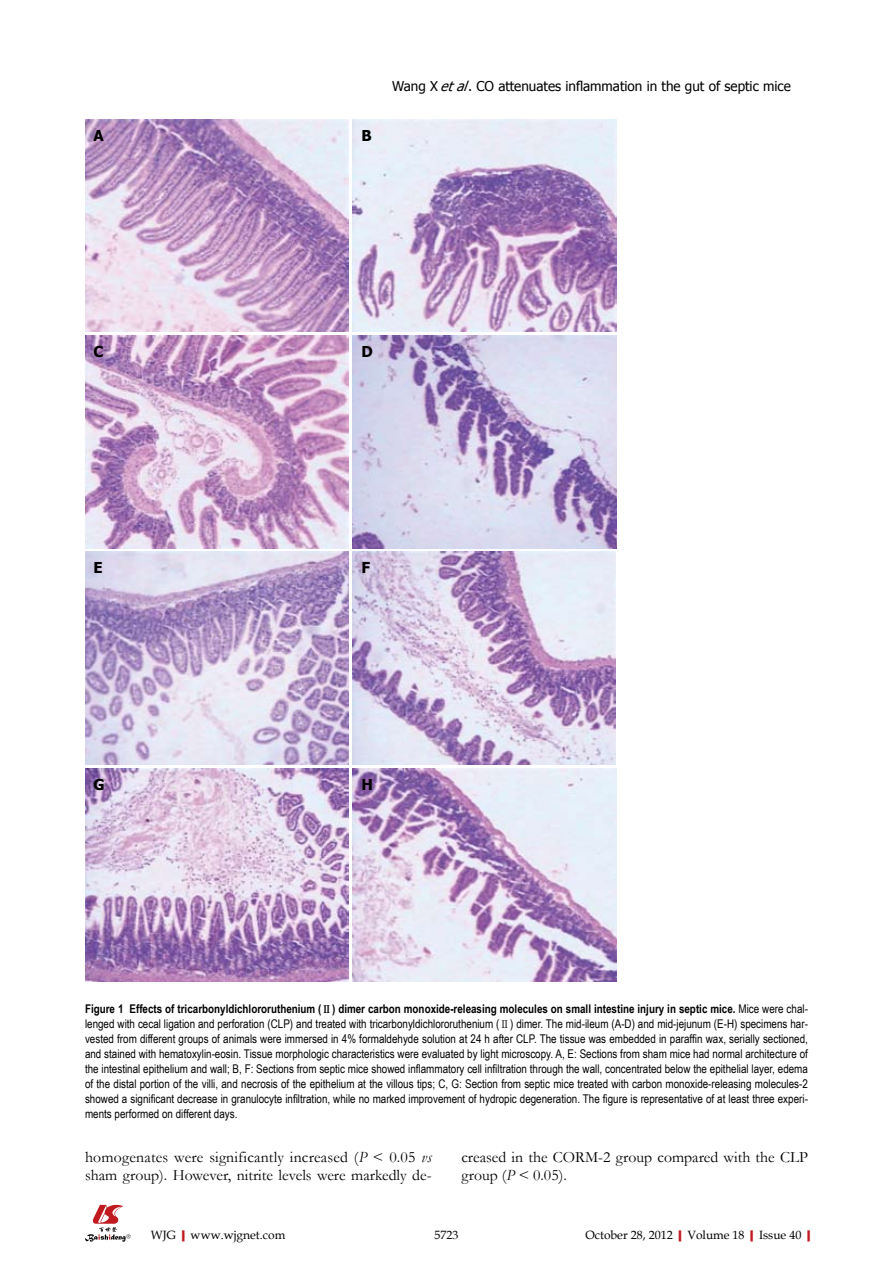
<style>
.page{position:relative;width:893px;height:1263px;background:#fff}
.page>*{position:absolute;margin:0;border:0;box-sizing:border-box;transform-origin:0 0}
.t1{font:15.75px/18px "Garamond";color:#000}
.t2{font:700 15px "Tahoma";color:#000}
.t3{font:13.5px "Tahoma";color:#000}
.t4{font:12px/15px "Arial Narrow";color:#000;text-align:justify}
.t5{font:12px "Book Antiqua";color:#000}
.s1{font-style:italic}
.s2{font-weight:700}
.s3{font-family:"Koz Min Pro";font-weight:700;font-size:10.5px}
.s4{font-family:"Koz Min Pro";font-size:10.5px}
.s5{font-weight:700;color:#c01920}
</style>
<div class="page">
<svg style="left:85px;top:1205px;width:46px;height:37px"></svg>
<img style="left:85px;top:119px;width:264px;height:213px">
<img style="left:353px;top:119px;width:263px;height:213px">
<img style="left:85px;top:335px;width:264px;height:213px">
<img style="left:353px;top:335px;width:264px;height:213px">
<img style="left:85px;top:552px;width:264px;height:212px">
<img style="left:353px;top:552px;width:262px;height:212px">
<img style="left:85px;top:769px;width:263px;height:212px">
<img style="left:353px;top:769px;width:264px;height:212px">
<p class="t2" style="left:94px;top:125px;width:12px">A</p>
<p class="t2" style="left:361px;top:125px;width:12px">B</p>
<p class="t3" style="left:392px;top:77px;width:400px">Wang X <span class="s1">etal</span>. CO attenuates inflammation in the gut of septic mice</p>
<p class="t2" style="left:94px;top:341px;width:12px">C</p>
<p class="t2" style="left:361px;top:341px;width:13px">D</p>
<p class="t2" style="left:94px;top:557px;width:11px">E</p>
<p class="t2" style="left:361px;top:557px;width:10px">F</p>
<p class="t2" style="left:94px;top:774px;width:13px">G</p>
<p class="t2" style="left:361px;top:774px;width:13px">H</p>
<p class="t4" style="left:85px;top:1001px;width:724px"><span class="s2">Figure 1 Effects of tricarbonyldichlororuthenium (</span><span class="s3">Ⅱ</span><span class="s2">) dimer carbon monoxide-releasing molecules on small intestine injury in septic mice.</span> Mice were chal&shy;lenged with cecal ligation and perforation (CLP) and treated with tricarbonyldichlororuthenium (<span class="s4">Ⅱ</span>) dimer. The mid-ileum (A-D) and mid-jejunum (E-H) specimens har&shy;vested from different groups of animals were immersed in 4% formaldehyde solution at 24 h after CLP. The tissue was embedded in paraffin wax, serially sectioned, and stained with hematoxylin-eosin. Tissue morphologic characteristics were evaluated by light microscopy. A, E: Sections from sham mice had normal architecture of the intestinal epithelium and wall; B, F: Sections from septic mice showed inflammatory cell infiltration through the wall, concentrated below the epithelial layer, edema of the distal portion of the villi, and necrosis of the epithelium at the villous tips; C, G: Section from septic mice treated with carbon monoxide-releasing molecules-2 showed a significant decrease in granulocyte infiltration, while no marked improvement of hydropic degeneration. The figure is representative of at least three experi&shy;ments performed on different days.</p>
<h1 class="t1" style="left:85px;top:1148px;width:348px">homogenates were significantly increased (<span class="s1">P</span> &lt; 0.05 <span class="s1">vs </span>sham group). However, nitrite levels were markedly de-</h1>
<h1 class="t1" style="left:461px;top:1148px;width:348px">creased in the CORM-2 group compared with the CLP group (<span class="s1">P</span> &lt; 0.05).</h1>
<p class="t5" style="left:151px;top:1226px;width:136px">WJG<span class="s5">|</span>www.wjgnet.com</p>
<p class="t5" style="left:434px;top:1226px;width:25px">5723</p>
<p class="t5" style="left:585px;top:1226px;width:232px">October 28, 2012<span class="s5">|</span>Volume 18<span class="s5">|</span>Issue 40<span class="s5">|</span></p>
</div>
